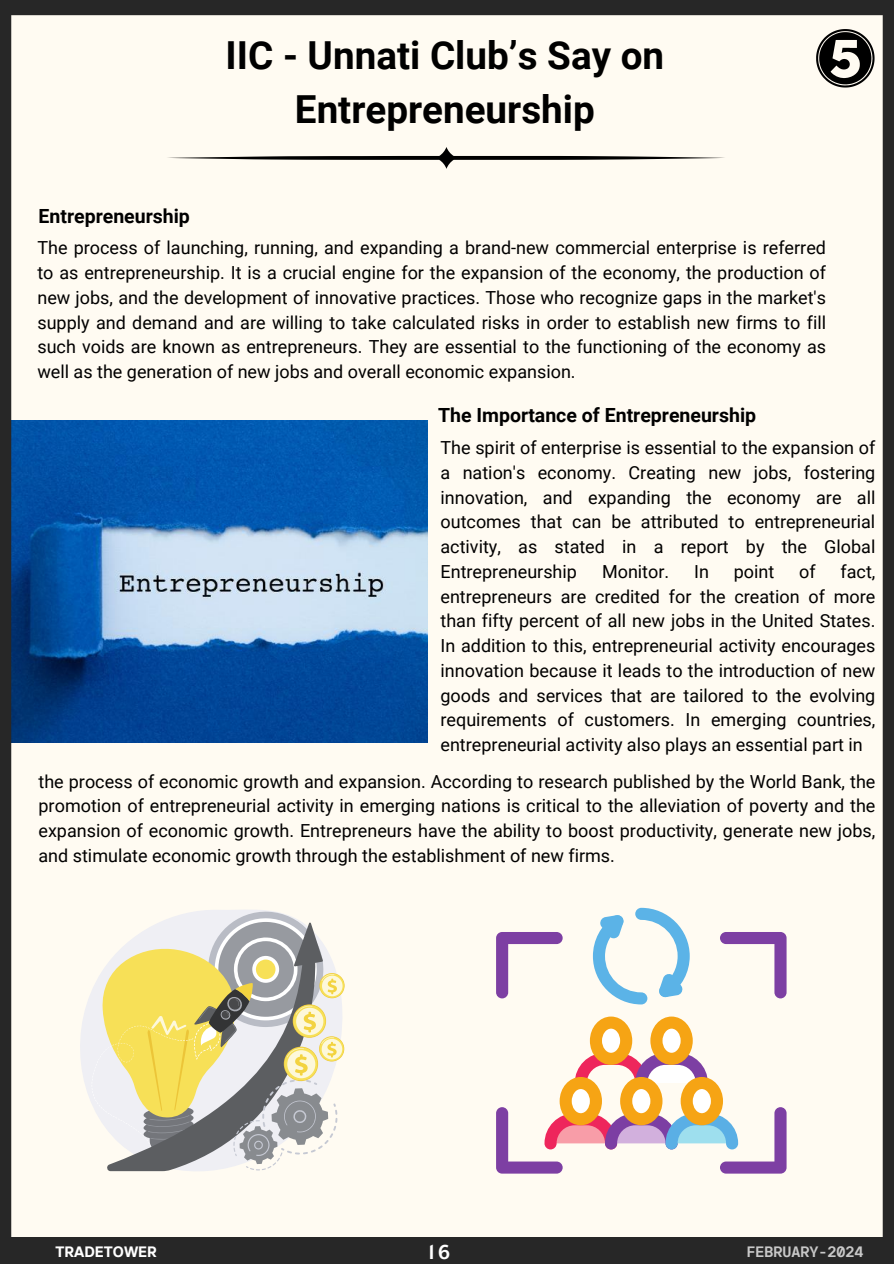
<style>
.page{position:relative;width:894px;height:1264px;background:#fff}
.page>*{position:absolute;margin:0;border:0;box-sizing:border-box;transform-origin:0 0}
.t1{font:700 38.55px/54px "Roboto";color:#000;text-align:center}
.t2{font:19.95px "Alatsi";color:#fff}
.t3{font:700 19.5px "Roboto";color:#000}
.t4{font:18px/24.8px "Roboto";color:#000;text-align:justify}
.t5{font:700 15px "TT Interphases";letter-spacing:-.225em;color:#fff}
.t6{font:700 15px "TT Interphases Mono";color:#fff}
</style>
<div class="page">
<div style="left:0;top:0;width:893px;height:1263px;background:#fffbf2"></div>
<img style="left:11px;top:420px;width:416px;height:322px">
<div style="left:0;top:0;width:11px;height:1263px;background:#272727"></div>
<div style="left:882px;top:0;width:11px;height:1263px;background:#272727"></div>
<div style="left:0;top:0;width:893px;height:15px;background:#272727"></div>
<div style="left:0;top:1236px;width:893px;height:27px;background:#272727"></div>
<svg style="left:168px;top:147px;width:556px;height:22px"></svg>
<svg style="left:496px;top:932px;width:66px;height:66px"></svg>
<svg style="left:720px;top:932px;width:66px;height:66px"></svg>
<svg style="left:496px;top:1016px;width:290px;height:157px"></svg>
<svg style="left:592px;top:907px;width:97px;height:97px"></svg>
<svg style="left:80px;top:974px;width:265px;height:198px"></svg>
<svg style="left:319px;top:1036px;width:25px;height:25px"></svg>
<div style="left:321px;top:1038px;width:21px;height:21px;background:#fdf8da;border-radius:50%"></div>
<div style="left:319px;top:973px;width:25px;height:25px;background:#f6de55;border-radius:50%"></div>
<svg style="left:320px;top:973px;width:24px;height:24px"></svg>
<div style="left:322px;top:975px;width:20px;height:21px;background:#fdf8da;border-radius:50%"></div>
<svg style="left:92px;top:910px;width:245px;height:261px"></svg>
<svg style="left:816px;top:29px;width:58px;height:59px"></svg>
<p class="t3" style="left:39px;top:205px;width:153px">Entrepreneurship</p>
<h1 class="t1" style="left:225px;top:28px;width:440px">IIC - Unnati Club’s Say on<br>Entrepreneurship</h1>
<p class="t4" style="left:37px;top:236px;width:790px">The process of launching, running, and expanding a brand-new commercial enterprise is referred to as entrepreneurship. It is a crucial engine for the expansion of the economy, the production of new jobs, and the development of innovative practices. Those who recognize gaps in the market's supply and demand and are willing to take calculated risks in order to establish new firms to fill such voids are known as entrepreneurs. They are essential to the functioning of the economy as well as the generation of new jobs and overall economic expansion.</p>
<p class="t3" style="left:438px;top:403px;width:319px">The Importance of Entrepreneurship</p>
<p class="t4" style="left:440px;top:435px;width:436px">The spirit of enterprise is essential to the expansion of a nation's economy. Creating new jobs, fostering innovation, and expanding the economy are all outcomes that can be attributed to entrepreneurial activity, as stated in a report by the Global Entrepreneurship</p>
<p class="t4" style="left:440px;top:559px;width:436px;text-indent:400px">fact, entrepreneurs are credited for the creation of more than fifty percent of all new jobs in the United States.<br>In addition to this, entrepreneurial activity encourages innovation because it leads to the introduction of new goods and services that are tailored to the evolving requirements of customers. In emerging countries, entrepreneurial activity also plays an essential part in</p>
<p class="t4" style="left:602px;top:559px;width:69px">Monitor.</p>
<p class="t4" style="left:694px;top:559px;width:16px">In</p>
<p class="t4" style="left:733px;top:559px;width:42px">point</p>
<p class="t4" style="left:799px;top:559px;width:18px">of</p>
<p class="t4" style="left:39px;top:769px;width:838px">the process of economic growth and expansion. According to research published by the World Bank, the promotion of entrepreneurial activity in emerging nations is critical to the alleviation of poverty and the expansion of economic growth. Entrepreneurs have the ability to boost productivity, generate new jobs, and stimulate economic growth through the establishment of new firms.</p>
<p class="t5" style="left:33px;top:1242px;width:147px">TRATDREATDOEWTOEWR.ECRO.IN</p>
<p class="t2" style="left:428px;top:1238px;width:23px">166</p>
<p class="t6" style="left:746px;top:1242px;width:118px">FEJBARNUARY-2024</p>
</div>
